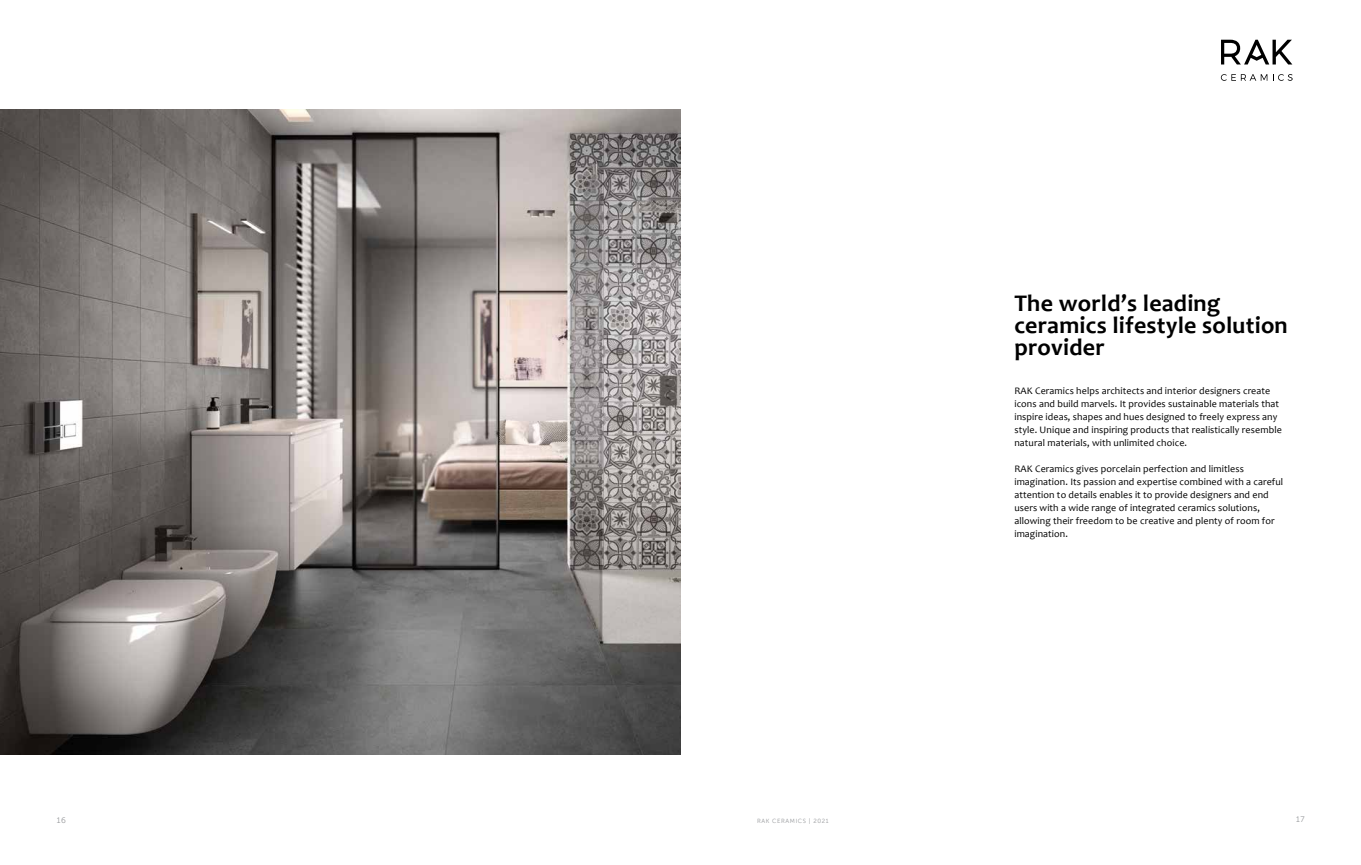
<style>
.page{position:relative;width:1361px;height:865px;background:#fff}
.page>*{position:absolute;margin:0;border:0;box-sizing:border-box;transform-origin:0 0}
.t1{font:700 24px/22px "Candara";letter-spacing:.01em;color:#000}
.t2{font:10px/13px "Candara";letter-spacing:.01em;color:#000}
.t3{font:8px "Museo Sans 300";color:#939598}
.t4{font:6px "Museo Sans 300";letter-spacing:.1em;color:#939598}
</style>
<div class="page">
<img style="left:0;top:110px;width:680px;height:644px">
<svg style="left:1221px;top:74px;width:71px;height:7px"></svg>
<svg style="left:1221px;top:40px;width:71px;height:24px"></svg>
<h1 class="t1" style="left:1014px;top:292px;width:275px">The world’s leading ceramics lifestyle solution provider</h1>
<p class="t2" style="left:1014px;top:384px;width:269px">RAK Ceramics helps architects and interior designers create icons and build marvels. It provides sustainable materials that inspire ideas, shapes and hues designed to freely express any style. Unique and inspiring products that realistically resemble natural materials, with unlimited choice.</p>
<p class="t2" style="left:1014px;top:462px;width:270px">RAK Ceramics gives porcelain perfection and limitless imagination. Its passion and expertise combined with a careful attention to details enables it to provide designers and end users with a wide range of integrated ceramics solutions, allowing their freedom to be creative and plenty of room for imagination.</p>
<p class="t3" style="left:57px;top:816px;width:11px">16</p>
<p class="t4" style="left:757px;top:817px;width:73px">RAK CERAMICS | 2021</p>
<p class="t3" style="left:1296px;top:815px;width:10px">17</p>
</div>
